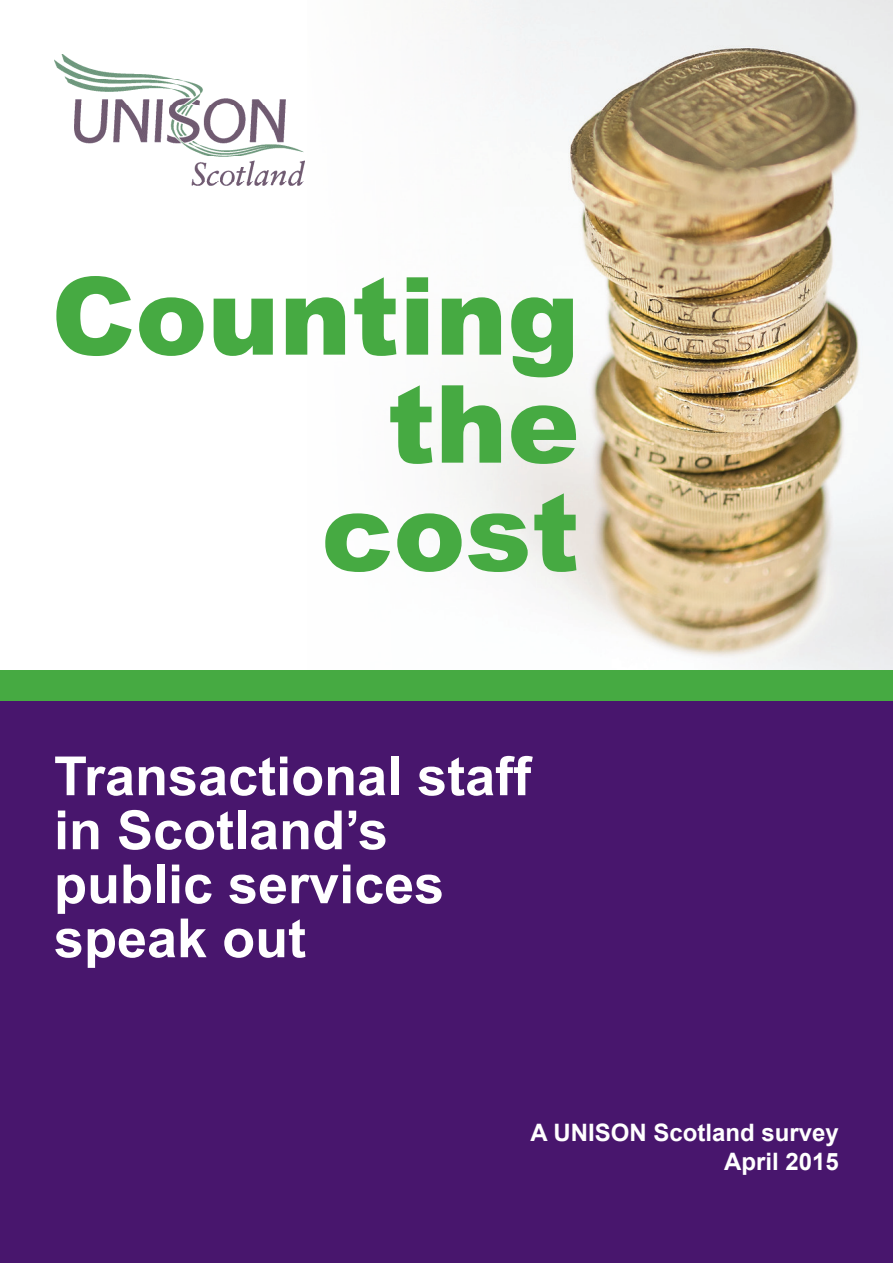
<style>
.page{position:relative;width:893px;height:1263px;background:#fff}
.page>*{position:absolute;margin:0;border:0;box-sizing:border-box;transform-origin:0 0}
.t1{font:900 108px/108px "Arial";color:#46aa42;text-align:right}
.t2{font:700 54px/54px "Arial";color:#fff}
.t3{font:700 24px/28.8px "Arial";color:#fff;text-align:right}
</style>
<div class="page">
<img style="left:308px;top:0;width:585px;height:702px">
<div style="left:0;top:702px;width:893px;height:561px;background:#48166d"></div>
<img style="left:54px;top:54px;width:251px;height:132px">
<div style="left:0;top:670px;width:893px;height:31px;background:#46aa42"></div>
<h1 class="t1" style="left:51px;top:259px;width:530px">Counting the<br>cost</h1>
<p class="t2" style="left:54px;top:751px;width:479px">Transactional staff in Scotland’s public services speak out</p>
<p class="t3" style="left:530px;top:1119px;width:310px">A UNISON Scotland survey<br>April 2015</p>
</div>
